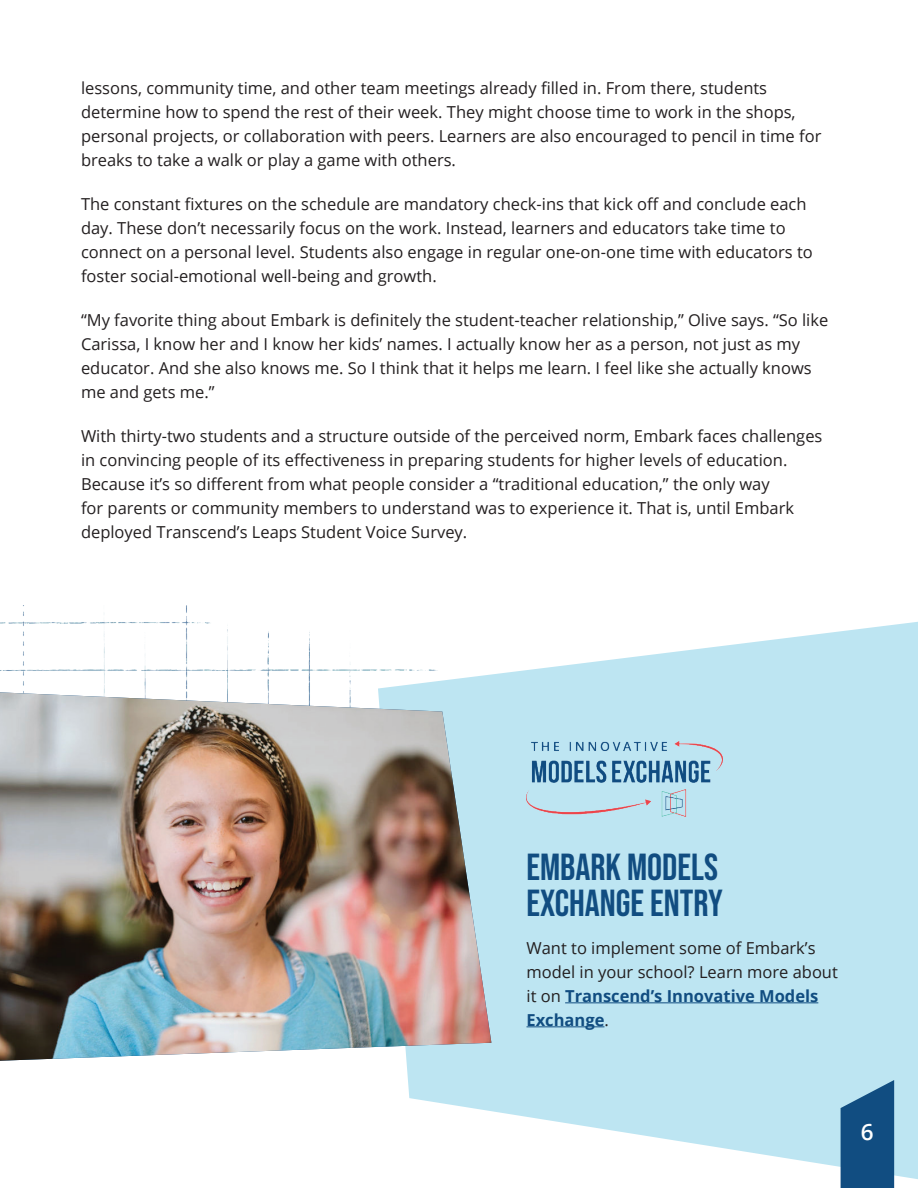
<style>
.page{position:relative;width:918px;height:1188px;background:#fff}
.page>*{position:absolute;margin:0;border:0;box-sizing:border-box;transform-origin:0 0}
.t1{font:37.5px/36px "Bebas Neue";color:#114d81}
.t2{font:600 22.5px "Open Sans";color:#fff}
.t3{font:16.5px/24px "Open Sans";color:#231f20}
.s1{font-weight:700;color:#114d81}
</style>
<div class="page">
<img style="left:0;top:606px;width:377px;height:86px">
<svg style="left:378px;top:622px;width:540px;height:557px;fill:#bde5f2"></svg>
<hr style="left:565px;top:1002px;width:253px;height:1px;background:#114d81">
<hr style="left:526px;top:1026px;width:78px;height:1px;background:#114d81">
<svg style="left:841px;top:1080px;width:53px;height:108px;background:#27608f"></svg>
<img style="left:526px;top:740px;width:197px;height:77px">
<img style="left:0;top:692px;width:491px;height:369px">
<p class="t3" style="left:81px;top:75px;width:742px">lessons, community time, and other team meetings already filled in. From there, students determine how to spend the rest of their week. They might choose time to work in the shops, personal projects, or collaboration with peers. Learners are also encouraged to pencil in time for breaks to take a walk or play a game with others.</p>
<p class="t3" style="left:81px;top:191px;width:733px">The constant fixtures on the schedule are mandatory check-ins that kick off and conclude each day. These don’t necessarily focus on the work. Instead, learners and educators take time to connect on a personal level. Students also engage in regular one-on-one time with educators to foster social-emotional well-being and growth.</p>
<p class="t3" style="left:81px;top:308px;width:749px">“My favorite thing about Embark is definitely the student-teacher relationship,” Olive says. “So like Carissa, I know her and I know her kids’ names. I actually know her as a person, not just as my educator. And she also knows me. So I think that it helps me learn. I feel like she actually knows me and gets me.”</p>
<p class="t3" style="left:81px;top:424px;width:743px">With thirty-two students and a structure outside of the perceived norm, Embark faces challenges in convincing people of its effectiveness in preparing students for higher levels of education.<br>Because it’s so different from what people consider a “traditional education,” the only way<br>for parents or community members to understand was to experience it. That is, until Embark deployed Transcend’s Leaps Student Voice Survey.</p>
<h1 class="t1" style="left:526px;top:849px;width:198px">EMBARK MODELS<br>EXCHANGE ENTRY</h1>
<p class="t3" style="left:526px;top:935px;width:313px">Want to implement some of Embark’s model in your school? Learn more about it on <span class="s1">Transcend’s Innovative Models<br>Exchange</span>.</p>
<h2 class="t2" style="left:861px;top:1117px;width:14px">6</h2>
</div>
